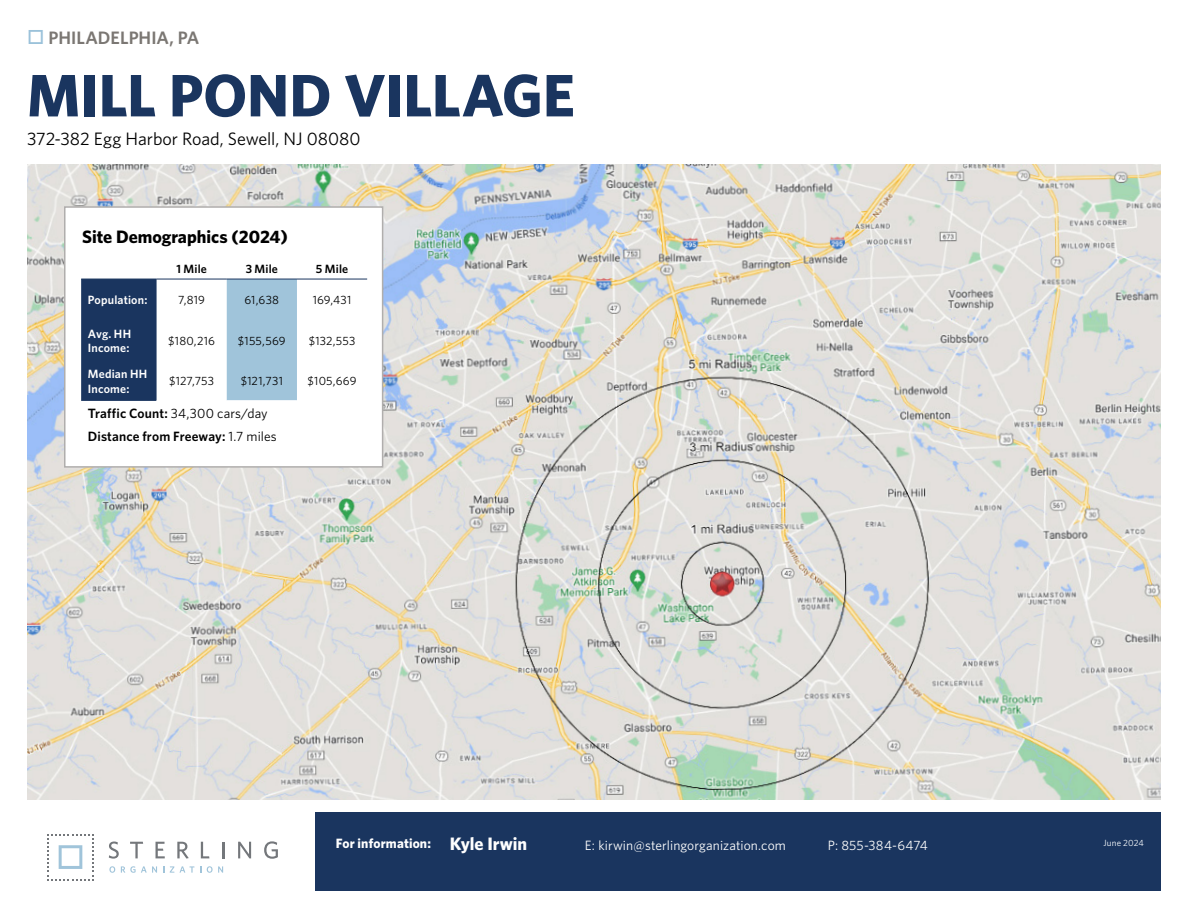
<style>
.page{position:relative;width:1188px;height:918px;background:#fff}
.page>*{position:absolute;margin:0;border:0;box-sizing:border-box;transform-origin:0 0}
.t1{font:700 60px "Whitney";letter-spacing:-.005em;color:#1a355f}
.t2{font:18px "Whitney";color:#000}
.t3{font:700 18px "Whitney";color:#000}
.t4{font:600 18px "Whitney";color:#7b7773}
.t5{font:600 13.5px/23px "Whitney";letter-spacing:.01em;color:#000}
.t6{font:13.5px "Whitney";letter-spacing:.005em;color:#fff}
.t7{font:700 13.5px "Whitney";letter-spacing:.01em;color:#fff}
.t8{font:12px "Whitney";letter-spacing:.015em;color:#000}
.t9{font:600 12px/14.4px "Whitney";letter-spacing:.015em;color:#fff}
.t10{font:600 12px "Whitney";letter-spacing:.015em;color:#000}
.t11{font:9px "Whitney";letter-spacing:.02em;color:#fcfeff}
.s1{color:#9bc2da}
.s2{font-weight:400}
.s3{font-size:18px}
</style>
<div class="page">
<div style="left:315px;top:813px;width:846px;height:78px;background:#1a355f"></div>
<svg style="left:109px;top:842px;width:10px;height:17px"></svg>
<svg style="left:130px;top:842px;width:13px;height:16px"></svg>
<svg style="left:156px;top:842px;width:9px;height:16px"></svg>
<svg style="left:177px;top:842px;width:12px;height:17px"></svg>
<svg style="left:201px;top:842px;width:8px;height:16px"></svg>
<svg style="left:222px;top:842px;width:2px;height:16px"></svg>
<svg style="left:238px;top:842px;width:13px;height:16px"></svg>
<svg style="left:264px;top:841px;width:14px;height:18px"></svg>
<svg style="left:109px;top:866px;width:6px;height:7px"></svg>
<svg style="left:121px;top:866px;width:36px;height:7px"></svg>
<svg style="left:170px;top:866px;width:31px;height:7px"></svg>
<svg style="left:207px;top:866px;width:16px;height:7px"></svg>
<svg style="left:47px;top:834px;width:47px;height:46px"></svg>
<img style="left:27px;top:164px;width:1134px;height:635px">
<div style="left:64px;top:206px;width:319px;height:262px;background:#fff;border:2px solid #b0aead"></div>
<div style="left:81px;top:280px;width:76px;height:121px;background:#1a355f"></div>
<div style="left:227px;top:280px;width:70px;height:120px;background:#a0c4da"></div>
<hr style="left:81px;top:279px;width:76px;height:1px;background:#1a355f">
<hr style="left:157px;top:279px;width:70px;height:1px;background:#1a355f">
<hr style="left:227px;top:279px;width:70px;height:1px;background:#1a355f">
<hr style="left:297px;top:279px;width:70px;height:1px;background:#1a355f">
<h2 class="t4" style="left:27px;top:26px;width:174px"><span class="s1">□</span> PHILADELPHIA, PA</h2>
<h1 class="t1" style="left:27px;top:55px;width:549px">MILL POND VILLAGE</h1>
<h2 class="t2" style="left:27px;top:127px;width:335px">372-382 Egg Harbor Road, Sewell, NJ 08080</h2>
<h2 class="t3" style="left:82px;top:225px;width:207px">Site Demographics (2024)</h2>
<p class="t10" style="left:176px;top:261px;width:32px">1 Mile</p>
<p class="t10" style="left:246px;top:261px;width:34px">3 Mile</p>
<p class="t10" style="left:316px;top:261px;width:34px">5 Mile</p>
<p class="t9" style="left:88px;top:293px;width:61px">Population:</p>
<p class="t8" style="left:178px;top:292px;width:28px">7,819</p>
<p class="t8" style="left:245px;top:292px;width:36px">61,638</p>
<p class="t8" style="left:313px;top:292px;width:40px">169,431</p>
<p class="t9" style="left:88px;top:326px;width:45px">Avg. HH<br>Income:</p>
<p class="t8" style="left:168px;top:333px;width:48px">$180,216</p>
<p class="t8" style="left:238px;top:333px;width:49px">$155,569</p>
<p class="t8" style="left:309px;top:333px;width:48px">$132,553</p>
<p class="t9" style="left:88px;top:367px;width:61px">Median HH<br>Income:</p>
<p class="t8" style="left:169px;top:373px;width:47px">$127,753</p>
<p class="t8" style="left:241px;top:373px;width:44px">$121,731</p>
<p class="t8" style="left:308px;top:373px;width:50px">$105,669</p>
<p class="t5" style="left:88px;top:401px;width:190px">Traffic Count: <span class="s2">34,300 cars/day<br></span>Distance from Freeway: <span class="s2">1.7 miles</span></p>
<p class="t7" style="left:336px;top:835px;width:193px">For information: <span class="s3">Kyle Irwin</span></p>
<p class="t11" style="left:1103px;top:837px;width:42px">June 2024</p>
<p class="t6" style="left:585px;top:836px;width:203px">E: kirwin@sterlingorganization.com</p>
<p class="t6" style="left:828px;top:836px;width:101px">P: 855-384-6474</p>
</div>
